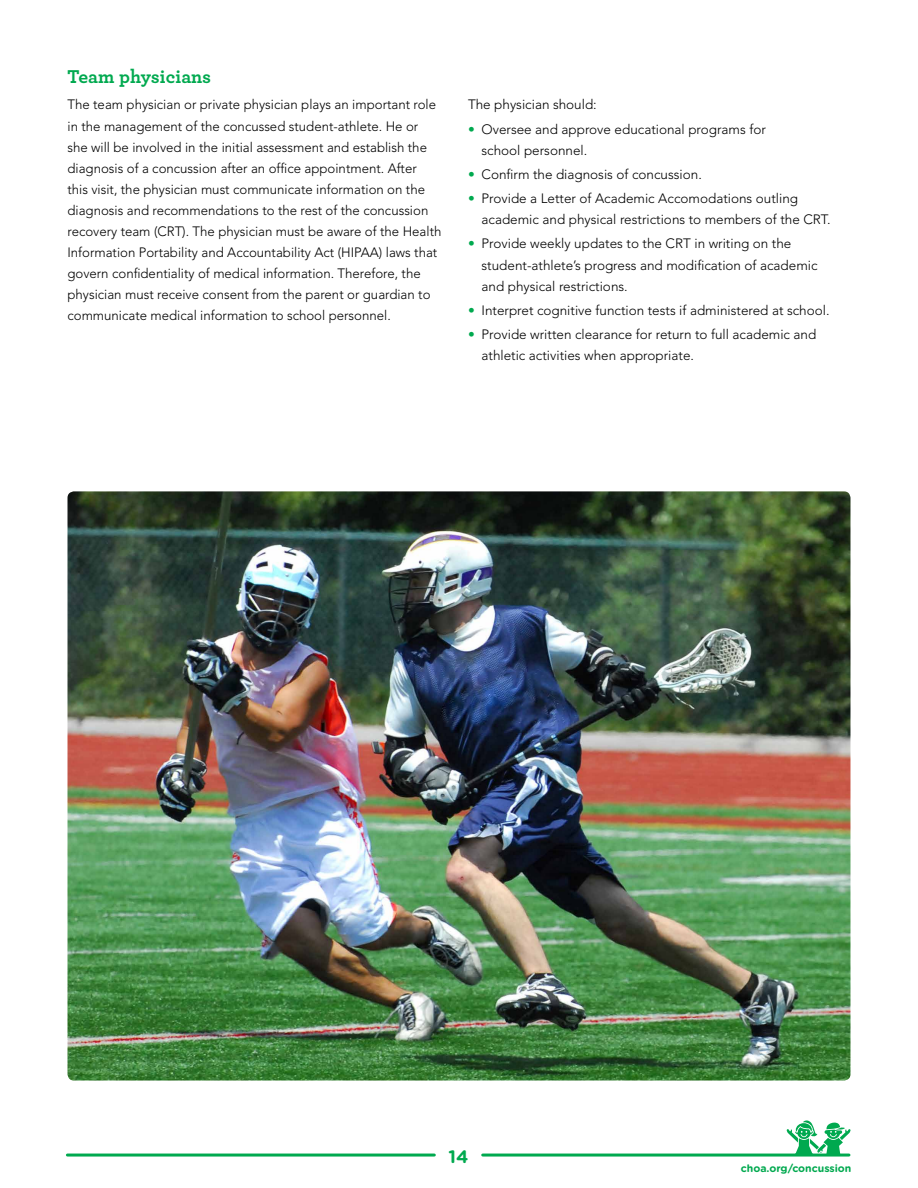
<style>
.page{position:relative;width:918px;height:1188px;background:#fff}
.page>*{position:absolute;margin:0;border:0;box-sizing:border-box;transform-origin:0 0}
.t1{font:700 19.5px "Archer";letter-spacing:-.005em;color:#00a94f}
.t2{font:700 18px "Gotham Rounded";color:#00a94f}
.t3{font:300 13.5px/21px "Avenir";color:#000}
.t4{font:700 10.5px "Gotham Rounded";color:#00a94f}
.s1{font-weight:900;color:#00a94f}
</style>
<div class="page">
<hr style="left:67px;top:1154px;width:367px;height:3px;background:#00a94f">
<hr style="left:483px;top:1154px;width:366px;height:3px;background:#00a94f">
<svg style="left:787px;top:1120px;width:63px;height:34px"></svg>
<img style="left:68px;top:491px;width:782px;height:590px">
<h1 class="t1" style="left:68px;top:61px;width:145px">Team physicians</h1>
<p class="t3" style="left:68px;top:94px;width:375px">The team physician or private physician plays an important role in the management of the concussed student-athlete. He or she will be involved in the initial assessment and establish the diagnosis of a concussion after an office appointment. After<br>this visit, the physician must communicate information on the diagnosis and recommendations to the rest of the concussion recovery team (CRT). The physician must be aware of the Health Information Portability and Accountability Act (HIPAA) laws that govern confidentiality of medical information. Therefore, the physician must receive consent from the parent or guardian to communicate medical information to school personnel.</p>
<p class="t3" style="left:468px;top:94px;width:130px">The physician should:</p>
<p class="t3" style="left:482px;top:119px;width:286px;text-indent:-14px"><span class="s1">•</span> Oversee and approve educational programs for school personnel.</p>
<p class="t3" style="left:468px;top:164px;width:235px"><span class="s1">•</span> Confirm the diagnosis of concussion.</p>
<p class="t3" style="left:482px;top:188px;width:351px;text-indent:-14px"><span class="s1">•</span> Provide a Letter of Academic Accomodations outling academic and physical restrictions to members of the CRT.</p>
<p class="t3" style="left:482px;top:233px;width:338px;text-indent:-14px"><span class="s1">•</span> Provide weekly updates to the CRT in writing on the student-athlete’s progress and modification of academic and physical restrictions.</p>
<p class="t3" style="left:468px;top:300px;width:363px"><span class="s1">•</span> Interpret cognitive function tests if administered at school.</p>
<p class="t3" style="left:482px;top:324px;width:336px;text-indent:-14px"><span class="s1">•</span> Provide written clearance for return to full academic and athletic activities when appropriate.</p>
<h2 class="t2" style="left:449px;top:1143px;width:21px">14</h2>
<p class="t4" style="left:741px;top:1160px;width:112px">choa.org/concussion</p>
</div>
